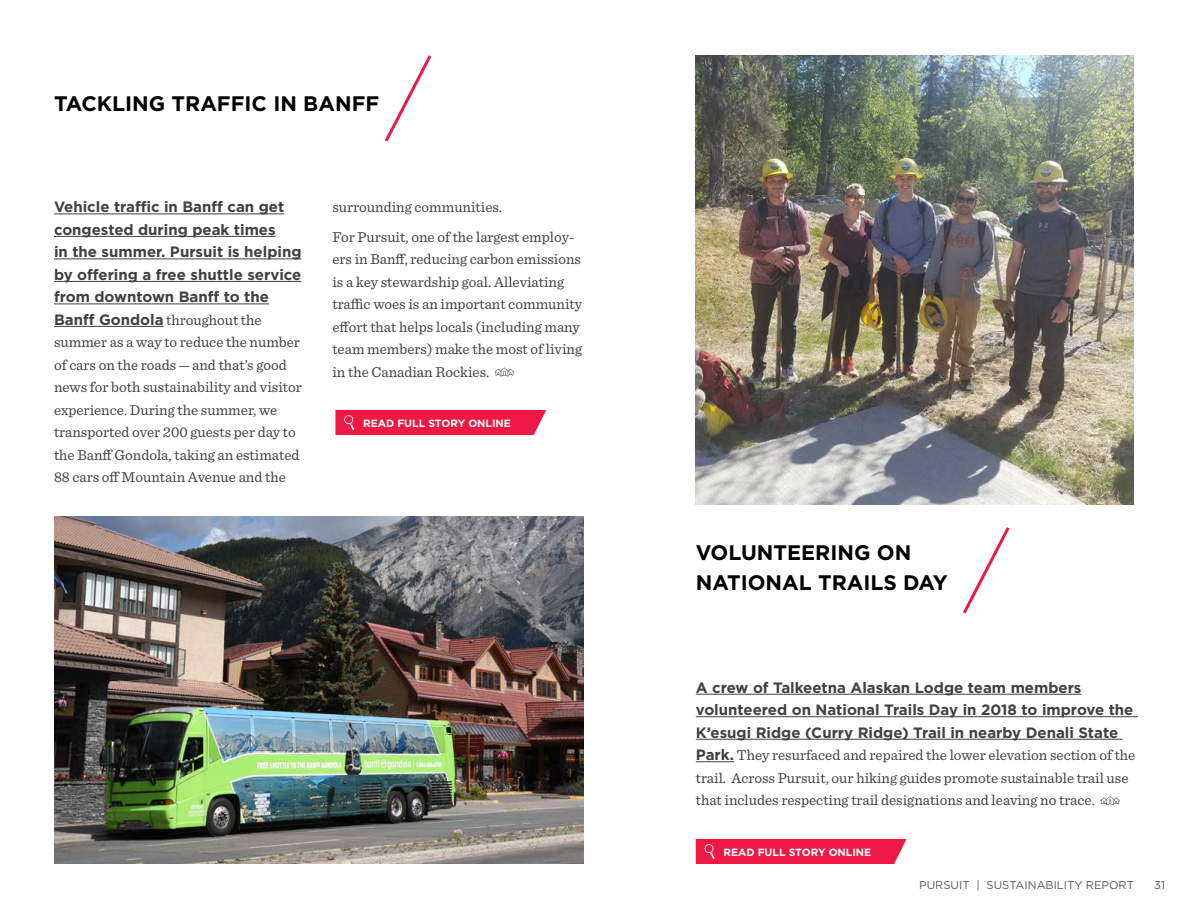
<style>
.page{position:relative;width:1188px;height:918px;background:#fff}
.page>*{position:absolute;margin:0;border:0;box-sizing:border-box;transform-origin:0 0}
.t1{font:700 21px/30px "Gotham";color:#000}
.t2{font:15px/22.5px "Sentinel";color:#414042}
.t3{font:700 15px/22.5px "Gotham";color:#414042}
.t4{font:11.25px "Gotham";color:#58595b}
.t5{font:11.25px "Gotham";color:#52555b}
.t6{font:700 10.5px "Gotham";color:#fff}
.s1{font-family:"Gotham";font-weight:700}
</style>
<div class="page">
<img style="left:696px;top:55px;width:438px;height:449px">
<img style="left:54px;top:516px;width:530px;height:348px">
<hr style="left:54px;top:214px;width:230px;height:1px;background:#414042">
<hr style="left:54px;top:236px;width:222px;height:1px;background:#414042">
<hr style="left:54px;top:259px;width:248px;height:1px;background:#414042">
<hr style="left:54px;top:281px;width:247px;height:1px;background:#414042">
<hr style="left:54px;top:304px;width:215px;height:1px;background:#414042">
<hr style="left:54px;top:326px;width:110px;height:1px;background:#414042">
<svg style="left:495px;top:368px;width:19px;height:9px"></svg>
<svg style="left:963px;top:527px;width:47px;height:87px"></svg>
<svg style="left:385px;top:55px;width:47px;height:87px"></svg>
<hr style="left:696px;top:694px;width:386px;height:1px;background:#414042">
<hr style="left:696px;top:716px;width:442px;height:1px;background:#414042">
<hr style="left:696px;top:739px;width:427px;height:1px;background:#414042">
<hr style="left:696px;top:761px;width:38px;height:1px;background:#414042">
<svg style="left:1100px;top:796px;width:20px;height:9px"></svg>
<div style="left:696px;top:839px;width:211px;height:25px;background:#ed1944"></div>
<div style="left:335px;top:410px;width:211px;height:25px;background:#ed1944"></div>
<h1 class="t1" style="left:54px;top:88px;width:327px">TACKLING TRAFFIC IN BANFF</h1>
<p class="t3" style="left:54px;top:196px;width:249px">Vehicle traffic in Banff can get congested during peak times<br>in the summer. Pursuit is helping by offering a free shuttle service from downtown Banff to the</p>
<p class="t2" style="left:54px;top:308px;width:249px"><span class="s1">Banff Gondola</span> throughout the summer as a way to reduce the number of cars on the roads — and that’s good news for both sustainability and visitor experience. During the summer, we transported over 200 guests per day to the Banff Gondola, taking an estimated 88 cars off Mountain Avenue and the</p>
<p class="t2" style="left:332px;top:192px;width:244px;line-height:29.2px">surrounding communities.<br>For Pursuit, one of the largest employ-</p>
<p class="t2" style="left:332px;top:247px;width:251px">ers in Banff, reducing carbon emissions is a key stewardship goal. Alleviating traffic woes is an important community effort that helps locals (including many team members) make the most of living in the Canadian Rockies.</p>
<p class="t6" style="left:363px;top:416px;width:149px">READ FULL STORY ONLINE</p>
<h1 class="t1" style="left:696px;top:537px;width:254px">VOLUNTEERING ON<br>NATIONAL TRAILS DAY</h1>
<p class="t3" style="left:696px;top:676px;width:439px">A crew of Talkeetna Alaskan Lodge team members volunteered on National Trails Day in 2018 to improve the<br>K’esugi Ridge (Curry Ridge) Trail in nearby Denali State</p>
<p class="t2" style="left:696px;top:743px;width:441px"><span class="s1">Park.</span> They resurfaced and repaired the lower elevation section of the trail. Across Pursuit, our hiking guides promote sustainable trail use that includes respecting trail designations and leaving no trace.</p>
<p class="t6" style="left:723px;top:845px;width:149px">READ FULL STORY ONLINE</p>
<p class="t4" style="left:919px;top:878px;width:216px">PURSUIT | SUSTAINABILITY REPORT</p>
<p class="t5" style="left:1154px;top:878px;width:12px">31</p>
</div>
